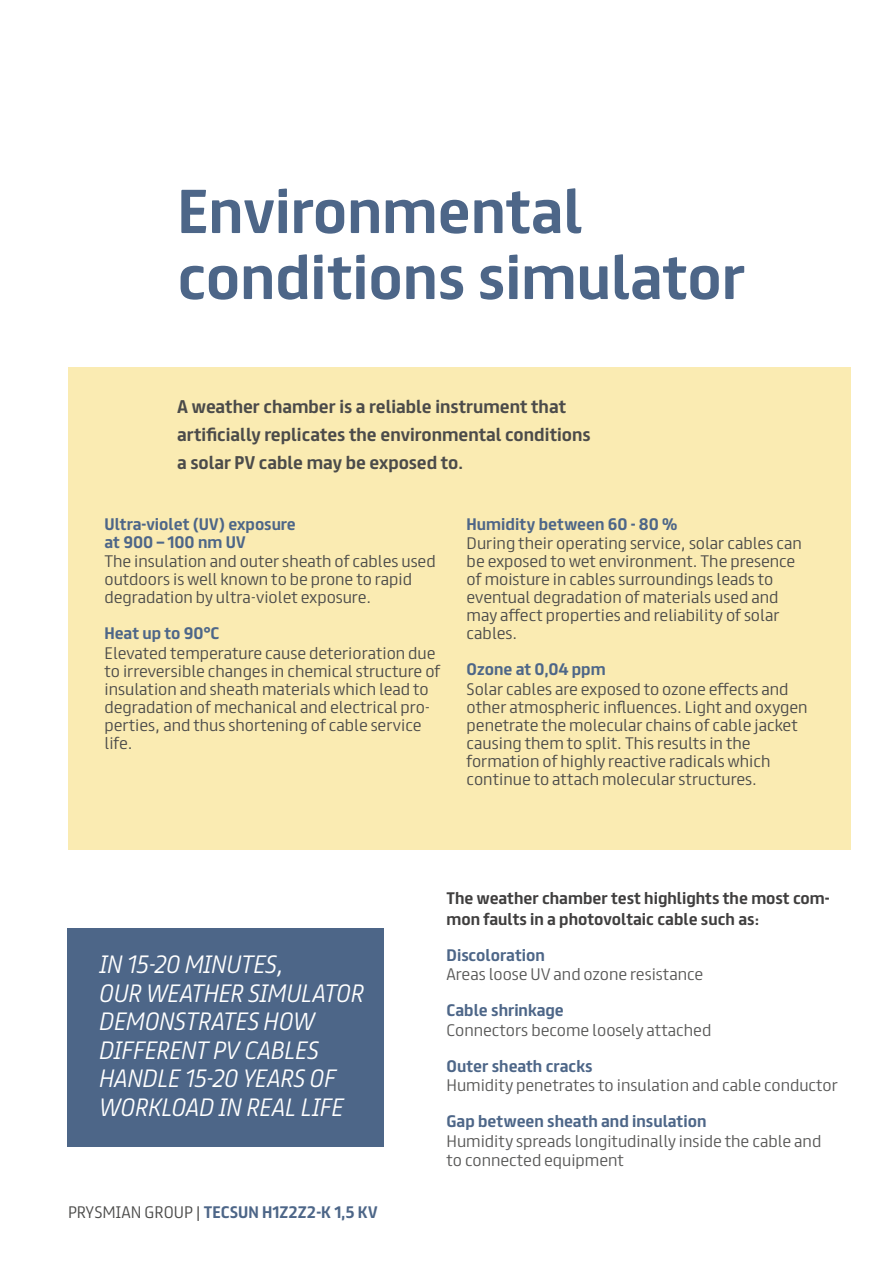
<style>
.page{position:relative;width:893px;height:1263px;background:#fff}
.page>*{position:absolute;margin:0;border:0;box-sizing:border-box;transform-origin:0 0}
.t1{font:700 55.5px/66px "FS Truman";color:#4d6688}
.t2{font:italic 300 22.5px/28.5px "FS Truman";letter-spacing:-.015em;color:#fff}
.t3{font:700 16.5px/28.3px "FS Truman";color:#4b4b4a}
.t4{font:300 15px/18px "FS Truman";color:#4b4b4a}
.t5{font:700 15px/18px "FS Truman";color:#4d6688}
.t6{font:300 15px/19.5px "FS Truman";color:#585857}
.t7{font:700 15px/21px "FS Truman";color:#3f3e3e}
.s1{font-weight:300;color:#4b4b4a}
</style>
<div class="page">
<div style="left:68px;top:368px;width:783px;height:482px;background:#faebb2"></div>
<div style="left:67px;top:928px;width:317px;height:219px;background:#4d6688"></div>
<h1 class="t1" style="left:178px;top:174px;width:569px">Environmental conditions simulator</h1>
<p class="t3" style="left:177px;top:391px;width:415px">A weather chamber is a reliable instrument that artificially replicates the environmental conditions a solar PV cable may be exposed to.</p>
<p class="t5" style="left:105px;top:514px;width:193px">Ultra-violet (UV) exposure at 900 – 100 nm UV</p>
<p class="t4" style="left:105px;top:551px;width:333px">The insulation and outer sheath of cables used outdoors is well known to be prone to rapid degradation by ultra-violet exposure.</p>
<p class="t5" style="left:105px;top:623px;width:116px">Heat up to 90°C</p>
<p class="t4" style="left:105px;top:643px;width:337px">Elevated temperature cause deterioration due to irreversible changes in chemical structure of insulation and sheath materials which lead to degradation of mechanical and electrical pro&shy;perties, and thus shortening of cable service life.</p>
<p class="t5" style="left:467px;top:514px;width:212px">Humidity between 60 - 80 %</p>
<p class="t4" style="left:467px;top:533px;width:337px">During their operating service, solar cables can be exposed to wet environment. The presence of moisture in cables surroundings leads to eventual degradation of materials used and may affect properties and reliability of solar cables.</p>
<p class="t5" style="left:467px;top:659px;width:141px">Ozone at 0,04 ppm</p>
<p class="t4" style="left:467px;top:679px;width:342px">Solar cables are exposed to ozone effects and other atmospheric influences. Light and oxygen penetrate the molecular chains of cable jacket causing them to split. This results in the formation of highly reactive radicals which continue to attach molecular structures.</p>
<h2 class="t2" style="left:99px;top:948px;width:266px">IN 15-20 MINUTES,<br>OUR WEATHER SIMULATOR<br>DEMONSTRATES HOW<br>DIFFERENT PV CABLES<br>HANDLE 15-20 YEARS OF<br>WORKLOAD IN REAL LIFE</h2>
<p class="t5" style="left:68px;top:1202px;width:311px"><span class="s1">PRYSMIAN GROUP |</span> TECSUN H1Z2Z2-K 1,5 KV</p>
<p class="t7" style="left:446px;top:886px;width:385px">The weather chamber test highlights the most com&shy;mon faults in a photovoltaic cable such as:</p>
<p class="t5" style="left:446px;top:944px;width:100px">Discoloration</p>
<p class="t6" style="left:446px;top:963px;width:258px">Areas loose UV and ozone resistance</p>
<p class="t5" style="left:446px;top:1000px;width:119px">Cable shrinkage</p>
<p class="t6" style="left:446px;top:1019px;width:266px">Connectors become loosely attached</p>
<p class="t5" style="left:446px;top:1055px;width:148px">Outer sheath cracks</p>
<p class="t6" style="left:446px;top:1074px;width:393px">Humidity penetrates to insulation and cable conductor</p>
<p class="t5" style="left:446px;top:1111px;width:261px">Gap between sheath and insulation</p>
<p class="t6" style="left:446px;top:1130px;width:376px">Humidity spreads longitudinally inside the cable and to connected equipment</p>
</div>
